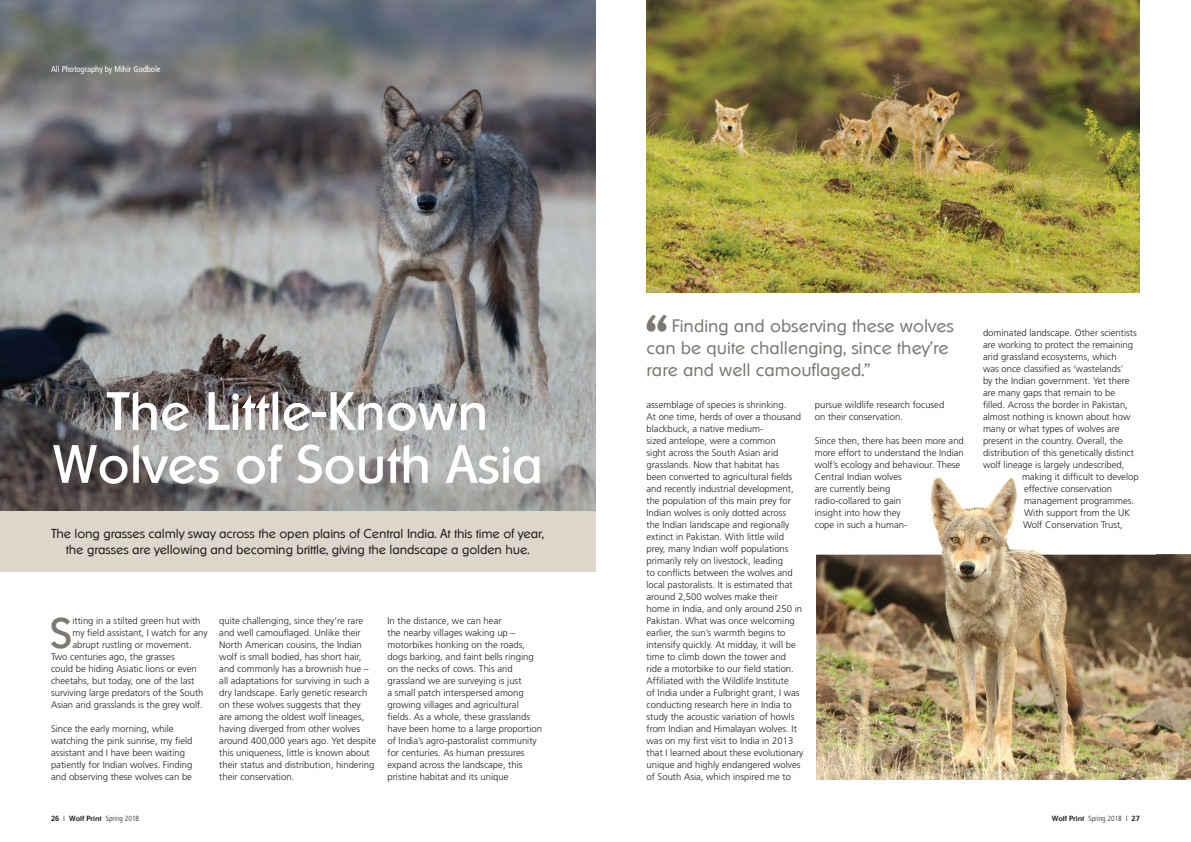
<style>
.page{position:relative;width:1191px;height:842px;background:#fff}
.page>*{position:absolute;margin:0;border:0;box-sizing:border-box;transform-origin:0 0}
.t1{font:54px/53px "Sharnay";color:#fff;text-align:center}
.t2{font:44.4px "Kabob";color:#7d7a75}
.t3{font:300 18px/22px "Sharnay";color:#7d7a75}
.t4{font:300 13px/15.6px "Sharnay";letter-spacing:-.01em;color:#231f20;text-align:center}
.t5{font:300 9.5px/12px "Frutiger";color:#231f20}
.t6{font:condensed 8.5px "Frutiger";color:#fff}
.t7{font:300 condensed 7.5px "Frutiger";color:#231f20}
.s1{font-weight:700;font-stretch:normal}
.s2{font-family:"Sharnay";font-weight:400;font-stretch:normal}
.s3{font-family:"Sharnay";font-weight:700;font-stretch:normal}
</style>
<div class="page">
<img style="left:816px;top:477px;width:375px;height:303px">
<img style="left:646px;top:0;width:494px;height:292px">
<svg style="left:646px;top:315px;width:21px;height:17px"></svg>
<img style="left:0;top:0;width:595px;height:511px">
<div style="left:0;top:511px;width:595px;height:60px;background:#ddd6ca"></div>
<p class="t6" style="left:51px;top:64px;width:111px">All Photography by Mihir Godbole</p>
<p class="t1" style="left:53px;top:385px;width:492px">The Little-Known<br>Wolves of South Asia</p>
<p class="t4" style="left:51px;top:526px;width:494px">The long grasses calmly sway across the open plains of Central India. At this time of year, the grasses are yellowing and becoming brittle, giving the landscape a golden hue.</p>
<p class="t2" style="left:50px;top:607px;width:24px">S</p>
<p class="t5" style="left:72px;top:615px;width:130px">itting in a stilted green hut with</p>
<p class="t5" style="left:72px;top:627px;width:137px">my field assistant, I watch for any</p>
<p class="t5" style="left:72px;top:639px;width:121px">abrupt rustling or movement.</p>
<p class="t5" style="left:51px;top:651px;width:125px">Two centuries ago, the grasses</p>
<p class="t5" style="left:51px;top:663px;width:147px">could be hiding Asiatic lions or even</p>
<p class="t5" style="left:51px;top:675px;width:145px">cheetahs, but today, one of the last</p>
<p class="t5" style="left:51px;top:687px;width:154px">surviving large predators of the South</p>
<p class="t5" style="left:51px;top:699px;width:153px">Asian arid grasslands is the grey wolf.</p>
<p class="t5" style="left:51px;top:723px;width:143px">Since the early morning, while watching the pink sunrise, my field assistant and I have been waiting patiently for Indian wolves. Finding and observing these wolves can be</p>
<p class="t5" style="left:219px;top:615px;width:158px">quite challenging, since they’re rare and well camouflaged. Unlike their North American cousins, the Indian wolf is small bodied, has short hair, and commonly has a brownish hue – all adaptations for surviving in such a dry landscape. Early genetic research on these wolves suggests that they<br>are among the oldest wolf lineages, having diverged from other wolves around 400,000 years ago. Yet despite this uniqueness, little is known about their status and distribution, hindering their conservation.</p>
<p class="t5" style="left:387px;top:615px;width:156px">In the distance, we can hear<br>the nearby villages waking up – motorbikes honking on the roads, dogs barking, and faint bells ringing on the necks of cows. This arid grassland we are surveying is just<br>a small patch interspersed among growing villages and agricultural fields. As a whole, these grasslands have been home to a large proportion of India’s agro-pastoralist community for centuries. As human pressures expand across the landscape, this pristine habitat and its unique</p>
<p class="t7" style="left:51px;top:814px;width:90px"><span class="s1">26</span> <span class="s2">|</span> <span class="s3">Wolf Print</span> Spring 2018</p>
<p class="t3" style="left:646px;top:314px;width:309px;text-indent:25px">Finding and observing these wolves can be quite challenging, since they’re rare and well camouflaged.”</p>
<p class="t5" style="left:983px;top:327px;width:155px">dominated landscape. Other scientists</p>
<p class="t5" style="left:983px;top:339px;width:151px">are working to protect the remaining</p>
<p class="t5" style="left:983px;top:351px;width:135px">arid grassland ecosystems, which</p>
<p class="t5" style="left:983px;top:363px;width:142px">was once classified as ‘wastelands’</p>
<p class="t5" style="left:983px;top:375px;width:148px">by the Indian government. Yet there</p>
<p class="t5" style="left:983px;top:387px;width:134px">are many gaps that remain to be</p>
<p class="t5" style="left:983px;top:399px;width:146px">filled. Across the border in Pakistan,</p>
<p class="t5" style="left:983px;top:411px;width:149px">almost nothing is known about how</p>
<p class="t5" style="left:983px;top:423px;width:138px">many or what types of wolves are</p>
<p class="t5" style="left:983px;top:435px;width:141px">present in the country. Overall, the</p>
<p class="t5" style="left:983px;top:447px;width:152px">distribution of this genetically distinct</p>
<p class="t5" style="left:983px;top:459px;width:143px">wolf lineage is largely undescribed,</p>
<p class="t5" style="left:1022px;top:471px;width:118px">making it difficult to develop</p>
<p class="t5" style="left:1024px;top:483px;width:89px">effective conservation</p>
<p class="t5" style="left:1024px;top:495px;width:112px">management programmes.</p>
<p class="t5" style="left:1024px;top:507px;width:108px">With support from the UK</p>
<p class="t5" style="left:1023px;top:519px;width:101px">Wolf Conservation Trust,</p>
<p class="t5" style="left:814px;top:399px;width:131px">pursue wildlife research focused on their conservation.</p>
<p class="t5" style="left:814px;top:435px;width:151px">Since then, there has been more and more effort to understand the Indian wolf’s ecology and behaviour. These<br>Central Indian wolves<br>are currently being<br>radio-collared to gain<br>insight into how they<br>cope in such a human-</p>
<p class="t5" style="left:646px;top:399px;width:158px">assemblage of species is shrinking.<br>At one time, herds of over a thousand blackbuck, a native medium-<br>sized antelope, were a common<br>sight across the South Asian arid grasslands. Now that habitat has<br>been converted to agricultural fields and recently industrial development, the population of this main prey for Indian wolves is only dotted across<br>the Indian landscape and regionally extinct in Pakistan. With little wild prey, many Indian wolf populations primarily rely on livestock, leading<br>to conflicts between the wolves and local pastoralists. It is estimated that around 2,500 wolves make their home in India, and only around 250 in Pakistan. What was once welcoming earlier, the sun’s warmth begins to intensify quickly. At midday, it will be time to climb down the tower and ride a motorbike to our field station.<br>Affiliated with the Wildlife Institute<br>of India under a Fulbright grant, I was conducting research here in India to study the acoustic variation of howls from Indian and Himalayan wolves. It was on my first visit to India in 2013 that I learned about these evolutionary unique and highly endangered wolves of South Asia, which inspired me to</p>
<p class="t7" style="left:1051px;top:814px;width:90px"><span class="s3">Wolf Print</span> Spring 2018 <span class="s2">|</span> <span class="s1">27</span></p>
</div>
